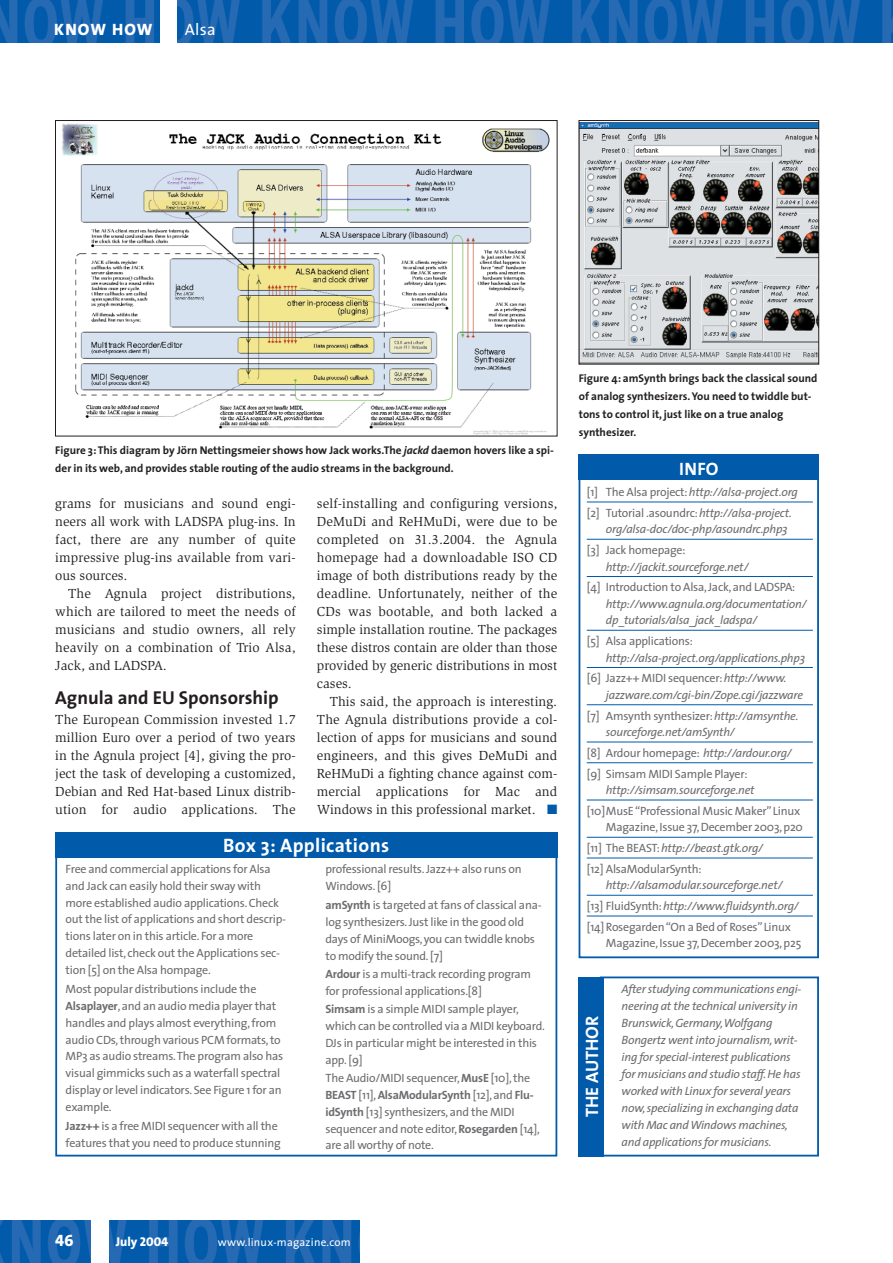
<style>
.page{position:relative;width:893px;height:1263px;background:#fff}
.page>*{position:absolute;margin:0;border:0;box-sizing:border-box;transform-origin:0 0}
.t1{font:700 19.5px "The Sans";letter-spacing:.02em;color:#fff}
.t2{font:700 18.75px "The Sans";color:#231f20}
.t3{font:18px "The Sans Bold Caps";color:#fff}
.t4{font:16.5px "The Sans Extra Bold Caps";letter-spacing:.07em;color:#fff}
.t5{font:16.5px "The Sans";color:#fff}
.t6{font:16.5px "The Sans Extra Bold Expert";color:#fff}
.t7{font:13.5px/18px "Slimbach";color:#231f20;text-align:justify}
.t8{font:800 12.75px "The Sans";color:#fff}
.t9{font:12px/16.8px "The Sans";letter-spacing:-.02em;color:#6c6d70}
.t10{font:italic 12px/17px "The Sans";letter-spacing:-.02em;color:#6c6d70}
.t11{font:700 11.25px/18px "The Sans";color:#231f20}
.t12{font:11.25px "The Sans";letter-spacing:.02em;color:#fff}
.s1{font-style:italic}
.s2{color:#015aaa}
.s3{font-weight:700}
.s4{font-style:normal}
.s5{font-family:"The Sans Extra Bold Caps";font-weight:400}
</style>
<div class="page">
<img style="left:0;top:1220px;width:359px;height:43px">
<div style="left:91px;top:1220px;width:17px;height:43px;background:#fff"></div>
<img style="left:0;top:0;width:892px;height:43px">
<div style="left:160px;top:0;width:17px;height:43px;background:#fff"></div>
<hr style="left:586px;top:502px;width:226px;height:1px;background:#015aaa">
<hr style="left:586px;top:539px;width:226px;height:1px;background:#015aaa">
<hr style="left:586px;top:576px;width:226px;height:1px;background:#015aaa">
<hr style="left:586px;top:630px;width:226px;height:1px;background:#015aaa">
<hr style="left:586px;top:667px;width:226px;height:1px;background:#015aaa">
<hr style="left:586px;top:704px;width:226px;height:1px;background:#015aaa">
<hr style="left:586px;top:742px;width:226px;height:1px;background:#015aaa">
<hr style="left:586px;top:762px;width:226px;height:1px;background:#015aaa">
<hr style="left:586px;top:800px;width:226px;height:1px;background:#015aaa">
<hr style="left:586px;top:837px;width:226px;height:1px;background:#015aaa">
<hr style="left:586px;top:858px;width:226px;height:1px;background:#015aaa">
<hr style="left:586px;top:895px;width:226px;height:1px;background:#015aaa">
<hr style="left:586px;top:916px;width:226px;height:1px;background:#015aaa">
<div style="left:578px;top:466px;width:241px;height:492px;border:2px solid #015aaa"></div>
<div style="left:578px;top:454px;width:241px;height:26px;background:#015aaa"></div>
<img style="left:62px;top:123px;width:488px;height:311px">
<div style="left:55px;top:120px;width:502px;height:316px;border:1px solid #231f20"></div>
<div style="left:55px;top:850px;width:502px;height:307px;border:2px solid #015aaa"></div>
<div style="left:55px;top:833px;width:502px;height:25px;background:#015aaa"></div>
<img style="left:580px;top:122px;width:236px;height:240px">
<div style="left:578px;top:120px;width:240px;height:244px;border:1px solid #231f20"></div>
<div style="left:600px;top:977px;width:219px;height:180px;border:2px solid #015aaa"></div>
<div style="left:578px;top:977px;width:26px;height:180px;background:#015aaa"></div>
<h3 class="t4" style="left:54px;top:20px;width:100px">KNOW HOW</h3>
<h3 class="t5" style="left:185px;top:23px;width:32px">Alsa</h3>
<p class="t11" style="left:55px;top:443px;width:500px">Figure 3: This diagram by Jörn Nettingsmeier shows how Jack works.The <span class="s1">jackd</span> daemon hovers like a spi&shy;der in its web, and provides stable routing of the audio streams in the background.</p>
<p class="t7" style="left:55px;top:496px;width:242px">grams for musicians and sound engi&shy;neers all work with LADSPA plug-ins. In fact, there are any number of quite impressive plug-ins available from vari&shy;ous sources.</p>
<p class="t7" style="left:55px;top:586px;width:242px;text-indent:13px">The Agnula project distributions, which are tailored to meet the needs of musicians and studio owners, all rely heavily on a combination of Trio Alsa, Jack, and LADSPA.</p>
<h2 class="t2" style="left:55px;top:690px;width:225px">Agnula and EU Sponsorship</h2>
<p class="t7" style="left:55px;top:712px;width:242px">The European Commission invested 1.7 million Euro over a period of two years in the Agnula project [4], giving the pro&shy;ject the task of developing a customized, Debian and Red Hat-based Linux distrib&shy;ution for audio applications. The</p>
<p class="t7" style="left:317px;top:496px;width:242px">self-installing and configuring versions, DeMuDi and ReHMuDi, were due to be completed on 31.3.2004. the Agnula homepage had a downloadable ISO CD image of both distributions ready by the deadline. Unfortunately, neither of the CDs was bootable, and both lacked a simple installation routine. The packages these distros contain are older than those provided by generic distributions in most cases.</p>
<p class="t7" style="left:317px;top:694px;width:242px;text-indent:13px">This said, the approach is interesting.<br>The Agnula distributions provide a col&shy;lection of apps for musicians and sound engineers, and this gives DeMuDi and ReHMuDi a fighting chance against com&shy;mercial applications for Mac and Windows in this professional market. <span class="s2">■</span></p>
<h1 class="t1" style="left:223px;top:838px;width:167px">Box 3: Applications</h1>
<p class="t9" style="left:66px;top:862px;width:222px">Free and commercial applications for Alsa and Jack can easily hold their sway with more established audio applications. Check out the list of applications and short descrip&shy;tions later on in this article. For a more detailed list, check out the Applications sec&shy;tion [5] on the Alsa hompage.</p>
<p class="t9" style="left:66px;top:982px;width:219px">Most popular distributions include the <span class="s3">Alsaplayer</span>,and an audio media player that handles and plays almost everything, from audio CDs, through various PCM formats, to MP3 as audio streams.The program also has visual gimmicks such as a waterfall spectral display or level indicators. See Figure 1 for an example.</p>
<p class="t9" style="left:66px;top:1119px;width:217px"><span class="s3">Jazz++</span> is a free MIDI sequencer with all the features that you need to produce stunning</p>
<p class="t9" style="left:325px;top:862px;width:198px">professional results. Jazz++ also runs on<br>Windows. [6]</p>
<p class="t9" style="left:325px;top:898px;width:218px"><span class="s3">amSynth</span> is targeted at fans of classical ana&shy;log synthesizers. Just like in the good old days of MiniMoogs, you can twiddle knobs to modify the sound. [7]</p>
<p class="t9" style="left:325px;top:967px;width:207px"><span class="s3">Ardour</span> is a multi-track recording program for professional applications.[8]</p>
<p class="t9" style="left:325px;top:1002px;width:221px"><span class="s3">Simsam</span> is a simple MIDI sample player, which can be controlled via a MIDI keyboard.<br>DJs in particular might be interested in this app. [9]</p>
<p class="t9" style="left:325px;top:1071px;width:216px">The Audio/MIDI sequencer,<span class="s3">MusE</span> [10], the <span class="s3">BEAST</span> [11],<span class="s3">AlsaModularSynth</span> [12], and <span class="s3">Flu&shy;idSynth</span> [13] synthesizers, and the MIDI sequencer and note editor,<span class="s3">Rosegarden</span> [14], are all worthy of note.</p>
<p class="t11" style="left:578px;top:371px;width:240px">Figure 4: amSynth brings back the classical sound of analog synthesizers. You need to twiddle but&shy;tons to control it, just like on a true analog synthesizer.</p>
<h3 class="t3" style="left:679px;top:459px;width:41px">INFO</h3>
<p class="t10" style="left:586px;top:483px;width:213px;line-height:20.7px"><span class="s4">[1] The Alsa project:</span>http://alsa-project.org <span class="s4">[2] Tutorial .asoundrc:</span>http://alsa-project.</p>
<p class="t10" style="left:606px;top:522px;width:183px">org/alsa-doc/doc-php/asoundrc.php3</p>
<p class="t9" style="left:586px;top:543px;width:100px">[3] Jack homepage:</p>
<p class="t10" style="left:606px;top:559px;width:144px">http://jackit.sourceforge.net/</p>
<p class="t9" style="left:586px;top:580px;width:210px">[4] Introduction to Alsa, Jack, and LADSPA:</p>
<p class="t10" style="left:606px;top:597px;width:202px;line-height:16.5px">http://www.agnula.org/documentation/ dp_tutorials/alsa_jack_ladspa/</p>
<p class="t9" style="left:586px;top:634px;width:107px">[5] Alsa applications:</p>
<p class="t10" style="left:586px;top:648px;width:220px;line-height:20.7px;text-indent:19px">http://alsa-project.org/applications.php3 <span class="s4">[6] Jazz++ MIDI sequencer:</span>http://www.</p>
<p class="t10" style="left:586px;top:686px;width:218px;line-height:20.7px;text-indent:19px">jazzware.com/cgi-bin/Zope.cgi/jazzware <span class="s4">[7] Amsynth synthesizer:</span>http://amsynthe.</p>
<p class="t9" style="left:586px;top:723px;width:206px;line-height:20.7px;text-indent:19px"><span class="s1">sourceforge.net/amSynth/<br></span>[8] Ardour homepage: <span class="s1">http://ardour.org/ </span>[9] Simsam MIDI Sample Player:</p>
<p class="t10" style="left:606px;top:783px;width:150px">http://simsam.sourceforge.net</p>
<p class="t9" style="left:586px;top:804px;width:218px;text-align:right">[10]MusE “Professional Music Maker”Linux<br>Magazine, Issue 37, December 2003, p20</p>
<p class="t9" style="left:586px;top:839px;width:178px;line-height:20.7px">[11] The BEAST:<span class="s1">http://beast.gtk.org/ </span>[12] AlsaModularSynth:</p>
<p class="t10" style="left:586px;top:876px;width:213px;line-height:20.7px;text-indent:19px">http://alsamodular.sourceforge.net/ <span class="s4">[13] FluidSynth:</span>http://www.fluidsynth.org/ <span class="s4">[14] Rosegarden “On a Bed of Roses”Linux</span></p>
<p class="t9" style="left:606px;top:936px;width:197px">Magazine, Issue 37, December 2003, p25</p>
<h3 class="t3" style="left:581px;top:1117px;width:103px;rotate:-90deg">THE AUTHOR</h3>
<p class="t10" style="left:621px;top:982px;width:181px">After studying communications engi&shy;neering at the technical university in Brunswick, Germany,Wolfgang Bongertz went into journalism, writ&shy;ing for special-interest publications for musicians and studio staff. He has worked with Linux for several years now, specializing in exchanging data with Mac and Windows machines, and applications for musicians.</p>
<h3 class="t6" style="left:55px;top:1231px;width:20px">46</h3>
<p class="t8" style="left:116px;top:1237px;width:54px">July <span class="s5">2004</span></p>
<p class="t12" style="left:218px;top:1238px;width:134px">www.linux-magazine.com</p>
</div>
